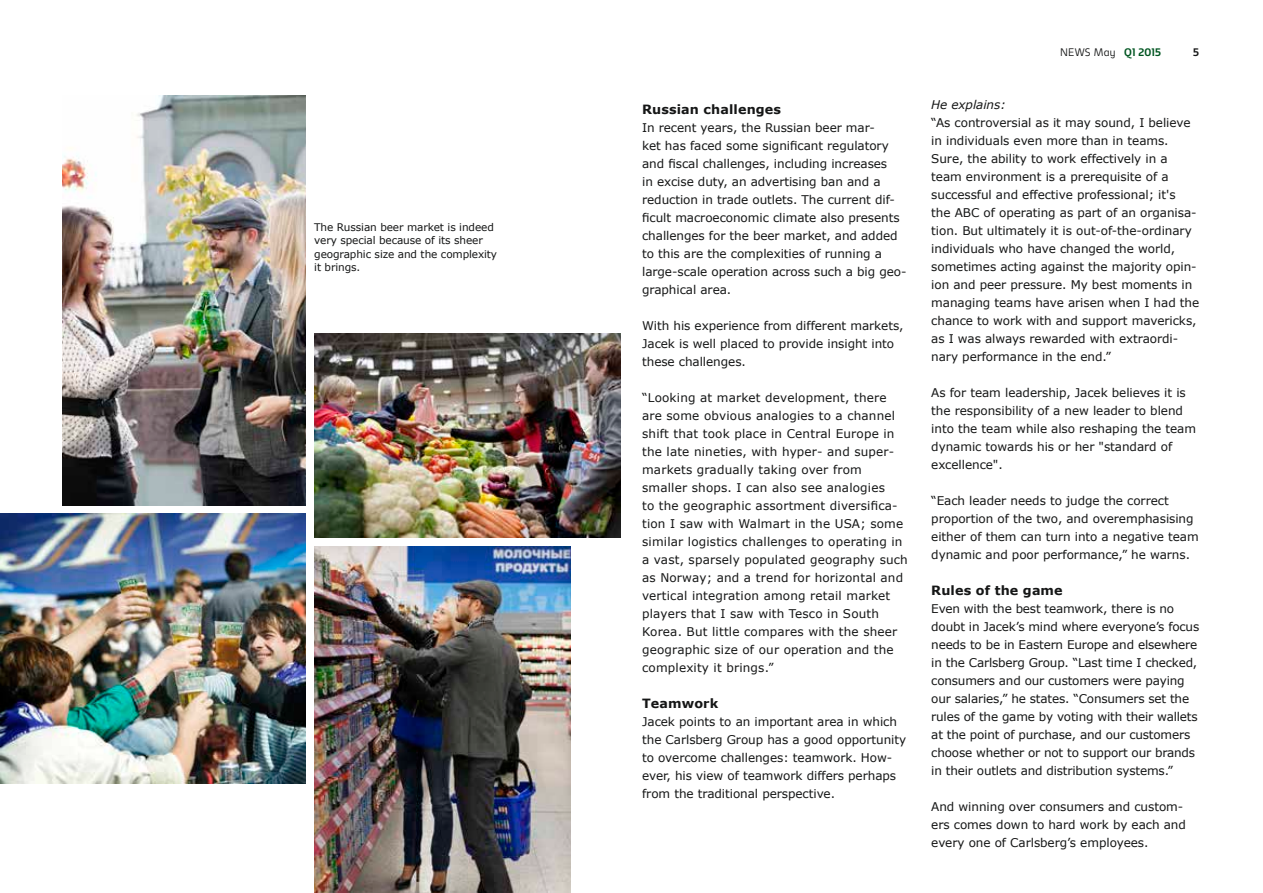
<style>
.page{position:relative;width:1263px;height:893px;background:#fff}
.page>*{position:absolute;margin:0;border:0;box-sizing:border-box;transform-origin:0 0}
.t1{font:700 12.75px "Verdana";letter-spacing:.01em;color:#151616}
.t2{font:12px/18px "Verdana";letter-spacing:-.005em;color:#151616}
.t3{font:12px/18px "Verdana";letter-spacing:.015em;color:#151616}
.t4{font:italic 12px "Verdana";letter-spacing:-.005em;color:#151616}
.t5{font:10.5px/13.5px "Verdana";letter-spacing:-.01em;color:#151616}
.t6{font:300 10.5px "Carlsberg Sans";letter-spacing:.02em;color:#151616}
.t7{font:700 10.5px "Carlsberg Sans";color:#151616}
.s1{font-weight:700;color:#005521}
</style>
<div class="page">
<img style="left:314px;top:334px;width:307px;height:204px">
<img style="left:0;top:514px;width:306px;height:270px">
<img style="left:62px;top:96px;width:244px;height:409px">
<img style="left:314px;top:546px;width:257px;height:347px">
<p class="t5" style="left:314px;top:220px;width:184px">The Russian beer market is indeed very special because of its sheer geographic size and the complexity it brings.</p>
<p class="t1" style="left:642px;top:101px;width:140px">Russian challenges</p>
<p class="t2" style="left:642px;top:118px;width:266px">In recent years, the Russian beer mar-<br>ket has faced some significant regulatory and fiscal challenges, including increases<br>in excise duty, an advertising ban and a reduction in trade outlets. The current dif&shy;ficult macroeconomic climate also presents challenges for the beer market, and added to this are the complexities of running a large-scale operation across such a big geo&shy;graphical area.</p>
<p class="t2" style="left:642px;top:316px;width:263px">With his experience from different markets,<br>Jacek is well placed to provide insight into these challenges.</p>
<p class="t3" style="left:642px;top:388px;width:267px">“Looking at market development, there are some obvious analogies to a channel shift that took place in Central Europe in the late nineties, with hyper- and super&shy;markets gradually taking over from smaller shops. I can also see analogies<br>to the geographic assortment diversifica&shy;tion I saw with Walmart in the USA; some similar logistics challenges to operating in a vast, sparsely populated geography such as Norway; and a trend for horizontal and vertical integration among retail market players that I saw with Tesco in South Korea. But little compares with the sheer geographic size of our operation and the complexity it brings.”</p>
<p class="t1" style="left:642px;top:695px;width:78px">Teamwork</p>
<p class="t2" style="left:642px;top:712px;width:266px">Jacek points to an important area in which the Carlsberg Group has a good opportunity to overcome challenges: teamwork. How&shy;ever, his view of teamwork differs perhaps from the traditional perspective.</p>
<p class="t6" style="left:1060px;top:45px;width:102px">NEWS May <span class="s1">Q1 2015</span></p>
<p class="t7" style="left:1193px;top:45px;width:7px">5</p>
<p class="t4" style="left:931px;top:97px;width:76px">He explains:</p>
<p class="t2" style="left:931px;top:114px;width:269px">“As controversial as it may sound, I believe in individuals even more than in teams.<br>Sure, the ability to work effectively in a team environment is a prerequisite of a successful and effective professional; it's<br>the ABC of operating as part of an organisa&shy;tion. But ultimately it is out-of-the-ordinary individuals who have changed the world, sometimes acting against the majority opin&shy;ion and peer pressure. My best moments in managing teams have arisen when I had the chance to work with and support mavericks, as I was always rewarded with extraordi&shy;nary performance in the end.”</p>
<p class="t2" style="left:931px;top:384px;width:266px">As for team leadership, Jacek believes it is the responsibility of a new leader to blend into the team while also reshaping the team dynamic towards his or her "standard of excellence".</p>
<p class="t2" style="left:931px;top:492px;width:269px">“Each leader needs to judge the correct proportion of the two, and overemphasising either of them can turn into a negative team dynamic and poor performance,” he warns.</p>
<p class="t1" style="left:931px;top:582px;width:133px">Rules of the game</p>
<p class="t2" style="left:931px;top:600px;width:269px">Even with the best teamwork, there is no doubt in Jacek’s mind where everyone’s focus needs to be in Eastern Europe and elsewhere in the Carlsberg Group. “Last time I checked, consumers and our customers were paying our salaries,” he states. “Consumers set the rules of the game by voting with their wallets at the point of purchase, and our customers choose whether or not to support our brands in their outlets and distribution systems.”</p>
<p class="t2" style="left:931px;top:798px;width:256px">And winning over consumers and custom&shy;ers comes down to hard work by each and every one of Carlsberg’s employees.</p>
</div>
